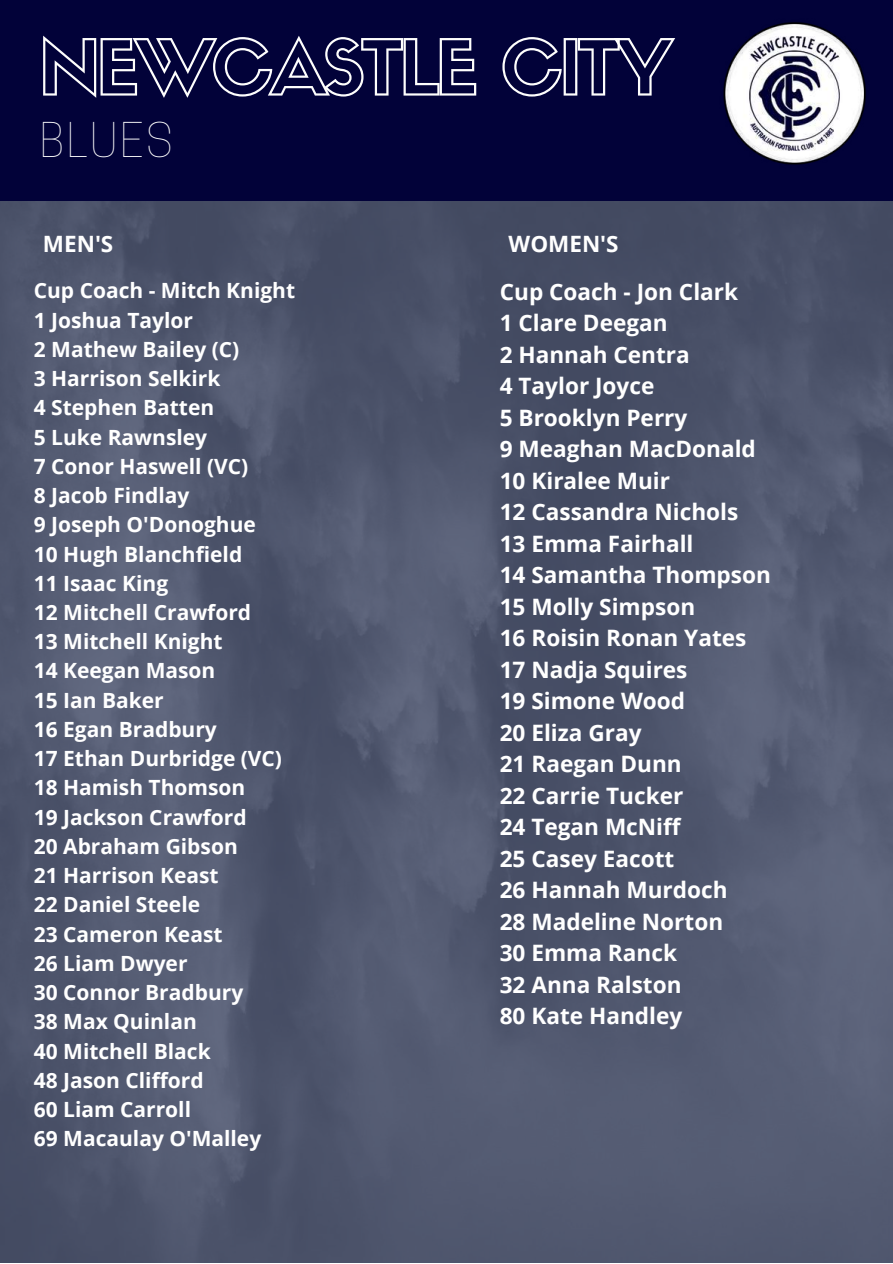
<style>
.page{position:relative;width:893px;height:1264px;background:#fff}
.page>*{position:absolute;margin:0;border:0;box-sizing:border-box;transform-origin:0 0}
.t1{font:74.25px "Sifonn Basic Outline";letter-spacing:-.065em;color:#fefefd}
.t2{font:100 45px "Cooper Hewitt";letter-spacing:.05em;color:#fefefd}
.t3{font:700 22.65px/31.5px "Open Sans";color:#fff}
.t4{font:700 22.5px "Open Sans";color:#fff}
.t5{font:700 21px/29.2px "Open Sans";color:#fff}
</style>
<div class="page">
<img style="left:0;top:200px;width:892px;height:1062px">
<div style="left:0;top:0;width:892px;height:200px;background:#020239"></div>
<img style="left:723px;top:22px;width:143px;height:143px">
<h1 class="t1" style="left:39px;top:39px;width:636px">NEWCASTLE CITY</h1>
<h2 class="t2" style="left:40px;top:123px;width:134px">BLUES</h2>
<p class="t4" style="left:43px;top:228px;width:72px">MEN'S</p>
<p class="t4" style="left:508px;top:228px;width:111px">WOMEN'S</p>
<p class="t3" style="left:499px;top:275px;width:273px">Cup Coach - Jon Clark<br>1 Clare Deegan<br>2 Hannah Centra<br>4 Taylor Joyce<br>5 Brooklyn Perry<br>9 Meaghan MacDonald<br>10 Kiralee Muir<br>12 Cassandra Nichols<br>13 Emma Fairhall<br>14 Samantha Thompson<br>15 Molly Simpson<br>16 Roisin Ronan Yates<br>17 Nadja Squires<br>19 Simone Wood<br>20 Eliza Gray<br>21 Raegan Dunn<br>22 Carrie Tucker<br>24 Tegan McNiff<br>25 Casey Eacott<br>26 Hannah Murdoch<br>28 Madeline Norton<br>30 Emma Ranck<br>32 Anna Ralston<br>80 Kate Handley</p>
<p class="t5" style="left:34px;top:275px;width:263px">Cup Coach - Mitch Knight<br>1 Joshua Taylor<br>2 Mathew Bailey (C)<br>3 Harrison Selkirk<br>4 Stephen Batten<br>5 Luke Rawnsley<br>7 Conor Haswell (VC)<br>8 Jacob Findlay<br>9 Joseph O'Donoghue<br>10 Hugh Blanchfield<br>11 Isaac King<br>12 Mitchell Crawford<br>13 Mitchell Knight<br>14 Keegan Mason<br>15 Ian Baker<br>16 Egan Bradbury<br>17 Ethan Durbridge (VC)<br>18 Hamish Thomson<br>19 Jackson Crawford<br>20 Abraham Gibson<br>21 Harrison Keast<br>22 Daniel Steele<br>23 Cameron Keast<br>26 Liam Dwyer<br>30 Connor Bradbury<br>38 Max Quinlan<br>40 Mitchell Black<br>48 Jason Clifford<br>60 Liam Carroll<br>69 Macaulay O'Malley</p>
</div>
